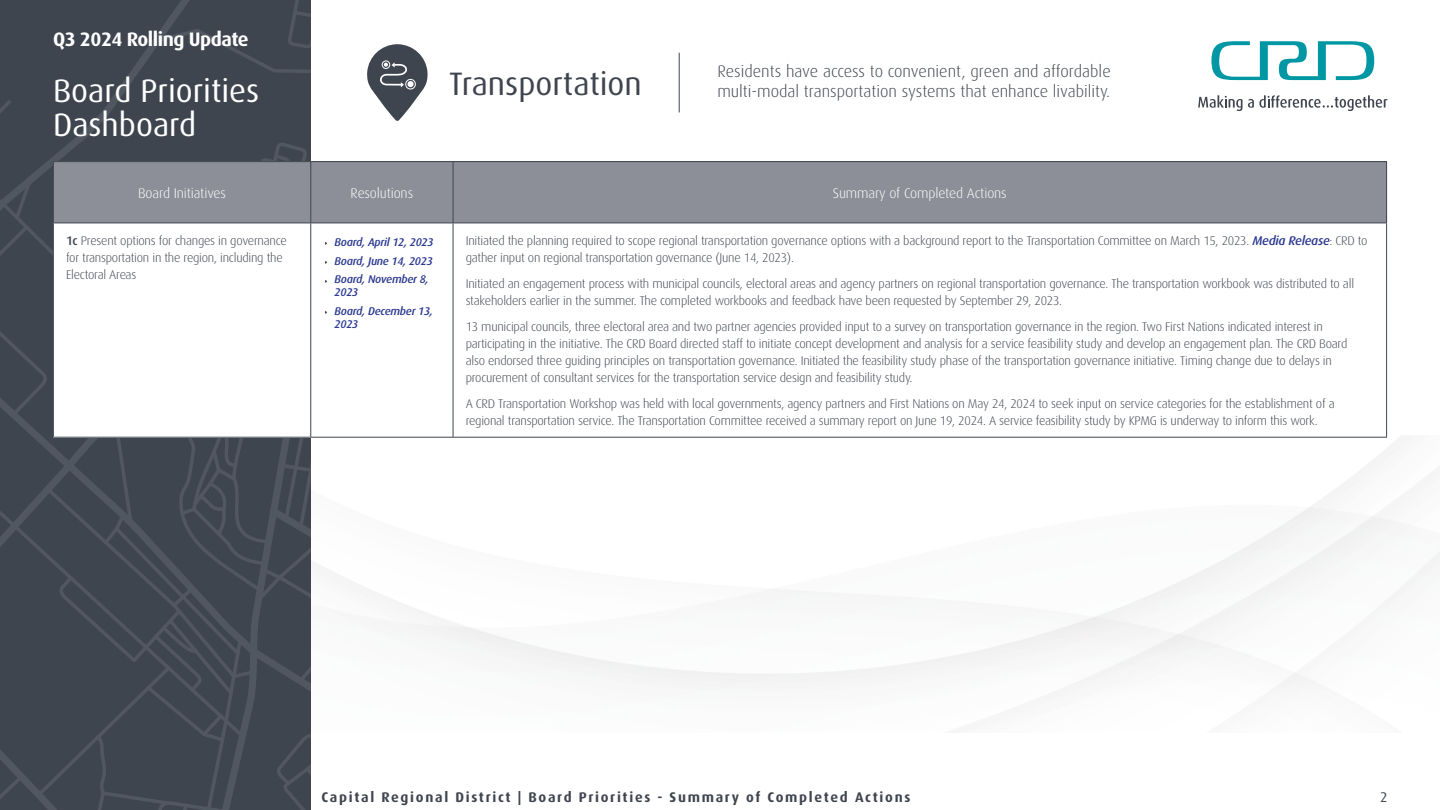
<style>
.page{position:relative;width:1440px;height:810px;background:#fff}
.page>*{position:absolute;margin:0;border:0;box-sizing:border-box;transform-origin:0 0}
.t1{font:32.47px/34.2px "Dax OT";color:#fff}
.t2{font:32.47px "Dax OT";color:#3f454f}
.t3{font:700 19.5px "Dax OT";letter-spacing:-.025em;color:#fff}
.t4{font:300 16.65px "Dax OT";color:#3f454f}
.t5{font:700 14.02px "Dax OT";letter-spacing:.12em;color:#3f454f}
.t6{font:300 14.02px "Dax OT";letter-spacing:-.01em;color:#fff}
.t7{font:14.02px "Dax OT";color:#3f454f}
.t8{font:300 12.6px/16.8px "Dax OT";letter-spacing:-.02em;color:#3f454f}
.t9{font:italic 500 11.18px/12.6px "Dax OT";letter-spacing:-.02em;color:#2b3990}
.s1{font-weight:500}
.s2{font-weight:500;font-style:italic;color:#2b3990}
</style>
<div class="page">
<svg style="left:310px;top:435px;width:1130px;height:297px"></svg>
<div style="left:0;top:0;width:310px;height:100px;background:#3f454f"></div>
<svg style="left:0;top:100px;width:310px;height:710px;background:#414751"></svg>
<svg style="left:1211px;top:41px;width:163px;height:39px"></svg>
<svg style="left:1198px;top:95px;width:190px;height:16px"></svg>
<svg style="left:367px;top:44px;width:61px;height:77px"></svg>
<hr style="left:679px;top:53px;width:1px;height:59px;background:#3f454f">
<div style="left:53px;top:162px;width:258px;height:61px;background:#8c8f98"></div>
<div style="left:311px;top:162px;width:142px;height:61px;background:#8c8f98"></div>
<div style="left:453px;top:162px;width:934px;height:61px;background:#8c8f98"></div>
<div style="left:53px;top:223px;width:258px;height:214px;background:#fff"></div>
<div style="left:311px;top:223px;width:142px;height:214px;background:#fff"></div>
<div style="left:453px;top:223px;width:934px;height:214px;background:#fff"></div>
<hr style="left:53px;top:223px;width:1px;height:214px;background:#3f454f">
<hr style="left:310px;top:223px;width:1px;height:214px;background:#3f454f">
<hr style="left:453px;top:223px;width:1px;height:214px;background:#3f454f">
<hr style="left:1386px;top:223px;width:1px;height:214px;background:#3f454f">
<hr style="left:53px;top:437px;width:258px;height:1px;background:#3f454f">
<hr style="left:311px;top:437px;width:142px;height:1px;background:#3f454f">
<hr style="left:453px;top:437px;width:934px;height:1px;background:#3f454f">
<hr style="left:53px;top:161px;width:258px;height:1px;background:#3f454f">
<hr style="left:53px;top:162px;width:1px;height:61px;background:#3f454f">
<hr style="left:311px;top:161px;width:142px;height:1px;background:#3f454f">
<hr style="left:310px;top:162px;width:1px;height:61px;background:#3f454f">
<hr style="left:453px;top:161px;width:934px;height:1px;background:#3f454f">
<hr style="left:453px;top:162px;width:1px;height:61px;background:#3f454f">
<hr style="left:1386px;top:162px;width:1px;height:61px;background:#3f454f">
<hr style="left:53px;top:223px;width:258px;height:1px;background:#3f454f">
<hr style="left:311px;top:223px;width:142px;height:1px;background:#3f454f">
<hr style="left:453px;top:223px;width:934px;height:1px;background:#3f454f">
<h2 class="t3" style="left:53px;top:21px;width:197px">Q3 2024 Rolling Update</h2>
<p class="t1" style="left:53px;top:68px;width:208px">Board Priorities<br>Dashboard</p>
<h1 class="t2" style="left:449px;top:53px;width:194px">Transportation</h1>
<h3 class="t4" style="left:717px;top:55px;width:395px">Residents have access to convenient, green and affordable</h3>
<h3 class="t4" style="left:717px;top:75px;width:394px">multi-modal transportation systems that enhance livability.</h3>
<p class="t6" style="left:138px;top:179px;width:89px">Board Initiatives</p>
<p class="t6" style="left:351px;top:179px;width:64px">Resolutions</p>
<p class="t6" style="left:833px;top:179px;width:175px">Summary of Completed Actions</p>
<p class="t8" style="left:66px;top:230px;width:222px"><span class="s1">1c</span> Present options for changes in governance for transportation in the region, including the<br>Electoral Areas</p>
<p class="t9" style="left:335px;top:233px;width:101px">Board, April 12, 2023</p>
<p class="t8" style="left:466px;top:230px;width:903px">Initiated the planning required to scope regional transportation governance options with a background report to the Transportation Committee on March 15, 2023. <span class="s2">Media Release</span>: CRD to gather input on regional transportation governance (June 14, 2023).</p>
<p class="t8" style="left:466px;top:273px;width:890px">Initiated an engagement process with municipal councils, electoral areas and agency partners on regional transportation governance. The transportation workbook was distributed to all stakeholders earlier in the summer. The completed workbooks and feedback have been requested by September 29, 2023.</p>
<p class="t8" style="left:466px;top:316px;width:883px">13 municipal councils, three electoral area and two partner agencies provided input to a survey on transportation governance in the region. Two First Nations indicated interest in participating in the initiative. The CRD Board directed staff to initiate concept development and analysis for a service feasibility study and develop an engagement plan. The CRD Board also endorsed three guiding principles on transportation governance. Initiated the feasibility study phase of the transportation governance initiative. Timing change due to delays in procurement of consultant services for the transportation service design and feasibility study.</p>
<p class="t8" style="left:466px;top:393px;width:871px">A CRD Transportation Workshop was held with local governments, agency partners and First Nations on May 24, 2024 to seek input on service categories for the establishment of a regional transportation service. The Transportation Committee received a summary report on June 19, 2024. A service feasibility study by KPMG is underway to inform this work.</p>
<p class="t9" style="left:335px;top:252px;width:100px">Board, June 14, 2023</p>
<p class="t9" style="left:335px;top:271px;width:96px">Board, November 8,<br>2023</p>
<p class="t9" style="left:335px;top:303px;width:100px">Board, December 13,<br>2023</p>
<p class="t5" style="left:321px;top:784px;width:591px">Capital Regional District | Board Priorities - Summary of Completed Actions</p>
<p class="t7" style="left:1380px;top:784px;width:9px">2</p>
</div>
